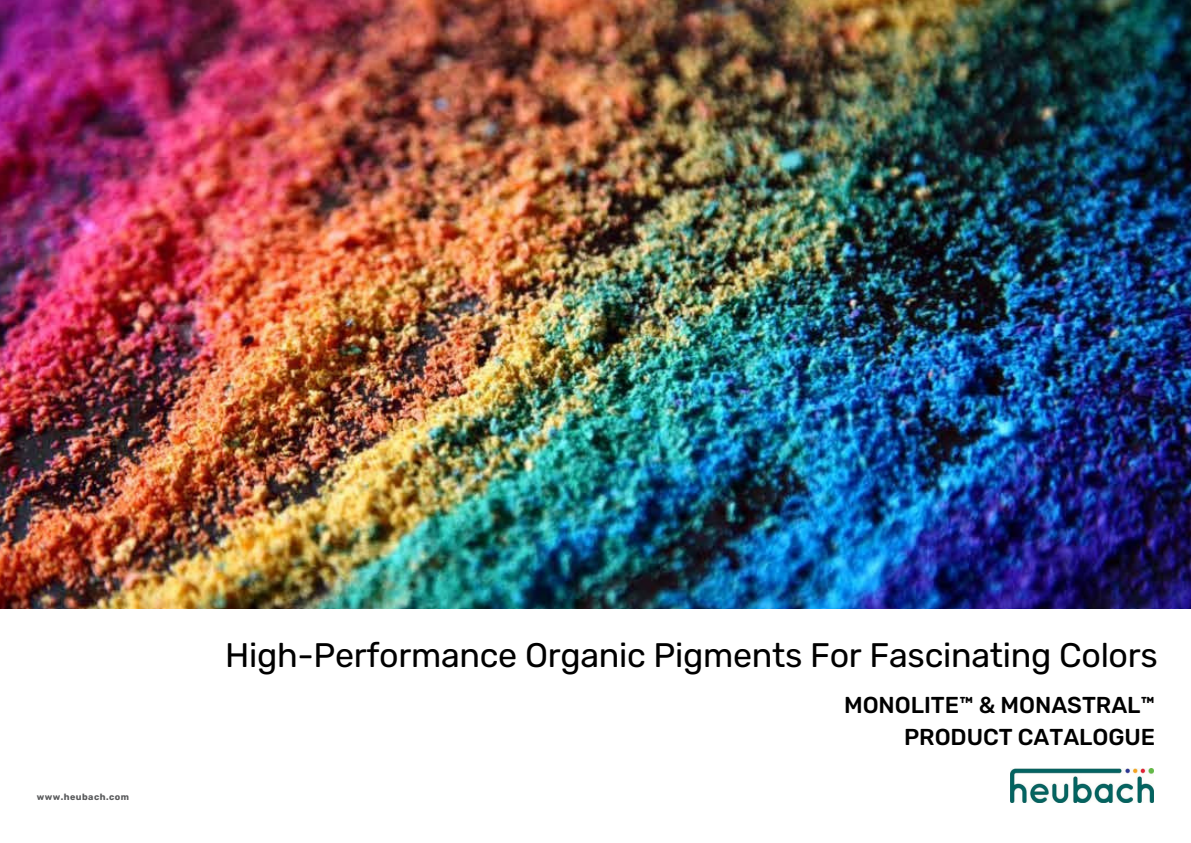
<style>
.page{position:relative;width:1191px;height:843px;background:#fff}
.page>*{position:absolute;margin:0;border:0;box-sizing:border-box;transform-origin:0 0}
.t1{font:34px "Rubik";letter-spacing:-.01em;color:#000}
.t2{font:500 23px/31.5px "Rubik";color:#000;text-align:right}
.t3{font:700 9px "Rubik";letter-spacing:.05em;color:#58595b}
</style>
<div class="page">
<img style="left:0;top:0;width:1190px;height:608px">
<img style="left:1010px;top:768px;width:143px;height:33px">
<p class="t3" style="left:37px;top:791px;width:93px">www.heubach.com</p>
<h2 class="t1" style="left:225px;top:634px;width:934px">High-Performance Organic Pigments For Fascinating Colors</h2>
<p class="t2" style="left:844px;top:689px;width:312px">MONOLITE™ &amp; MONASTRAL™<br>PRODUCT CATALOGUE</p>
</div>
